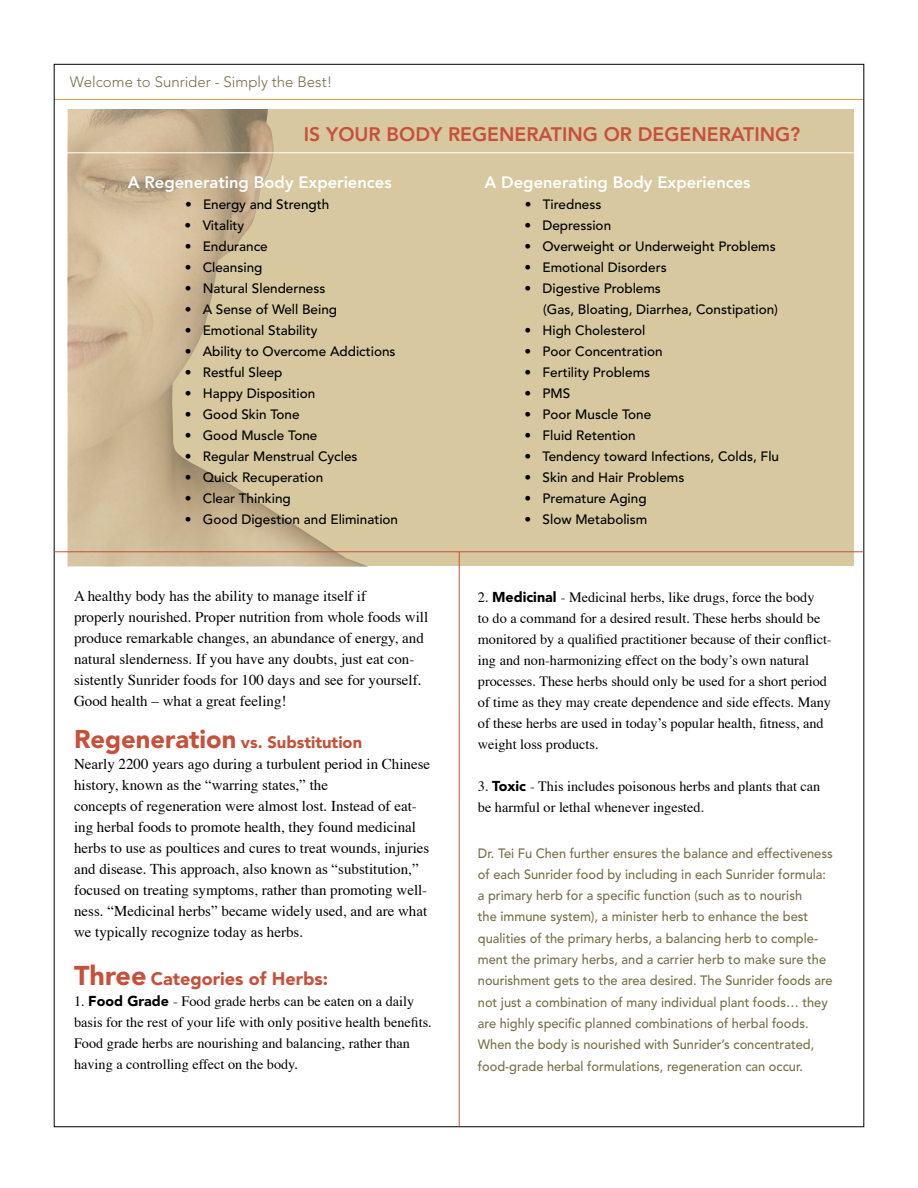
<style>
.page{position:relative;width:918px;height:1188px;background:#fff}
.page>*{position:absolute;margin:0;border:0;box-sizing:border-box;transform-origin:0 0}
.t1{font:800 19.35px "Avenir";color:#c7503b}
.t2{font:900 18px "Avenir";color:#c7503b}
.t3{font:800 16.5px "Avenir";color:#fff}
.t4{font:900 16.5px "Avenir";color:#c7503b}
.t5{font:15px/21px "Times";color:#000}
.t6{font:300 15px "Avenir";color:#787048}
.t7{font:14.25px/21px "Times";color:#000}
.t8{font:500 13.5px "Avenir";color:#000}
.t9{font:500 13.5px/21.3px "Avenir";color:#787048;scale:.95 1}
.s1{font-size:25.5px}
.s2{font-size:27px}
.s3{font-family:"Avenir";font-weight:900}
</style>
<div class="page">
<hr style="left:54px;top:99px;width:810px;height:1px;background:#d89e42">
<div style="left:68px;top:110px;width:785px;height:456px;background:#d7c8a0"></div>
<img style="left:68px;top:110px;width:311px;height:456px">
<hr style="left:54px;top:551px;width:810px;height:1px;background:#c7503b">
<hr style="left:459px;top:552px;width:1px;height:574px;background:#c7503b">
<hr style="left:66px;top:152px;width:788px;height:1px;background:#fff">
<p class="t6" style="left:70px;top:73px;width:264px">Welcome to Sunrider - Simply the Best!</p>
<p class="t1" style="left:304px;top:123px;width:111px">Is Your Body</p>
<p class="t1" style="left:448px;top:123px;width:354px">Regenerating or Degenerating?</p>
<p class="t3" style="left:128px;top:172px;width:266px">A Regenerating Body Experiences</p>
<p class="t3" style="left:484px;top:172px;width:268px">A Degenerating Body Experiences</p>
<p class="t8" style="left:185px;top:197px;width:146px">• Energy and Strength</p>
<p class="t8" style="left:525px;top:197px;width:78px">• Tiredness</p>
<p class="t8" style="left:185px;top:218px;width:61px">• Vitality</p>
<p class="t8" style="left:524px;top:218px;width:88px">• Depression</p>
<p class="t8" style="left:185px;top:239px;width:85px">• Endurance</p>
<p class="t8" style="left:524px;top:239px;width:253px">• Overweight or Underweight Problems</p>
<p class="t8" style="left:185px;top:260px;width:79px">• Cleansing</p>
<p class="t8" style="left:524px;top:260px;width:144px">• Emotional Disorders</p>
<p class="t8" style="left:185px;top:281px;width:142px">• Natural Slenderness</p>
<p class="t8" style="left:524px;top:281px;width:138px">• Digestive Problems</p>
<p class="t8" style="left:185px;top:302px;width:154px">• A Sense of Well Being</p>
<p class="t8" style="left:543px;top:302px;width:236px">(Gas, Bloating, Diarrhea, Constipation)</p>
<p class="t8" style="left:185px;top:323px;width:134px">• Emotional Stability</p>
<p class="t8" style="left:524px;top:323px;width:123px">• High Cholesterol</p>
<p class="t8" style="left:185px;top:344px;width:212px">• Ability to Overcome Addictions</p>
<p class="t8" style="left:524px;top:344px;width:140px">• Poor Concentration</p>
<p class="t8" style="left:185px;top:365px;width:99px">• Restful Sleep</p>
<p class="t8" style="left:524px;top:365px;width:127px">• Fertility Problems</p>
<p class="t8" style="left:185px;top:386px;width:132px">• Happy Disposition</p>
<p class="t8" style="left:525px;top:386px;width:47px">• PMS</p>
<p class="t8" style="left:185px;top:407px;width:116px">• Good Skin Tone</p>
<p class="t8" style="left:525px;top:407px;width:128px">• Poor Muscle Tone</p>
<p class="t8" style="left:185px;top:428px;width:134px">• Good Muscle Tone</p>
<p class="t8" style="left:525px;top:428px;width:113px">• Fluid Retention</p>
<p class="t8" style="left:185px;top:449px;width:174px">• Regular Menstrual Cycles</p>
<p class="t8" style="left:525px;top:449px;width:256px">• Tendency toward Infections, Colds, Flu</p>
<p class="t8" style="left:185px;top:470px;width:140px">• Quick Recuperation</p>
<p class="t8" style="left:525px;top:470px;width:161px">• Skin and Hair Problems</p>
<p class="t8" style="left:185px;top:491px;width:108px">• Clear Thinking</p>
<p class="t8" style="left:525px;top:491px;width:124px">• Premature Aging</p>
<p class="t8" style="left:185px;top:512px;width:215px">• Good Digestion and Elimination</p>
<p class="t8" style="left:525px;top:512px;width:124px">• Slow Metabolism</p>
<p class="t5" style="left:74px;top:584px;width:356px">A healthy body has the ability to manage itself if<br>properly nourished. Proper nutrition from whole foods will produce remarkable changes, an abundance of energy, and natural slenderness. If you have any doubts, just eat con&shy;sistently Sunrider foods for 100 days and see for yourself.<br>Good health – what a great feeling!</p>
<p class="t4" style="left:74px;top:732px;width:290px"><span class="s1">Regeneration</span> vs. Substitution</p>
<p class="t5" style="left:74px;top:752px;width:358px">Nearly 2200 years ago during a turbulent period in Chinese history, known as the “warring states,” the<br>concepts of regeneration were almost lost. Instead of eat&shy;ing herbal foods to promote health, they found medicinal herbs to use as poultices and cures to treat wounds, injuries and disease. This approach, also known as “substitution,” focused on treating symptoms, rather than promoting well&shy;ness. “Medicinal herbs” became widely used, and are what we typically recognize today as herbs.</p>
<p class="t2" style="left:74px;top:968px;width:256px"><span class="s2">Three</span> Categories of Herbs:</p>
<p class="t7" style="left:74px;top:990px;width:359px">1. <span class="s3">Food Grade</span> - Food grade herbs can be eaten on a daily basis for the rest of your life with only positive health benefits.<br>Food grade herbs are nourishing and balancing, rather than having a controlling effect on the body.</p>
<p class="t7" style="left:478px;top:586px;width:355px">2. <span class="s3">Medicinal</span> - Medicinal herbs, like drugs, force the body<br>to do a command for a desired result. These herbs should be monitored by a qualified practitioner because of their conflict&shy;ing and non-harmonizing effect on the body’s own natural processes. These herbs should only be used for a short period of time as they may create dependence and side effects. Many of these herbs are used in today’s popular health, fitness, and weight loss products.</p>
<p class="t7" style="left:478px;top:775px;width:344px">3. <span class="s3">Toxic</span> - This includes poisonous herbs and plants that can be harmful or lethal whenever ingested.</p>
<p class="t9" style="left:478px;top:843px;width:375px">Dr. Tei Fu Chen further ensures the balance and effectiveness of each Sunrider food by including in each Sunrider formula: a primary herb for a specific function (such as to nourish<br>the immune system), a minister herb to enhance the best qualities of the primary herbs, a balancing herb to comple&shy;ment the primary herbs, and a carrier herb to make sure the nourishment gets to the area desired. The Sunrider foods are not just a combination of many individual plant foods… they are highly specific planned combinations of herbal foods.<br>When the body is nourished with Sunrider’s concentrated, food-grade herbal formulations, regeneration can occur.</p>
</div>
